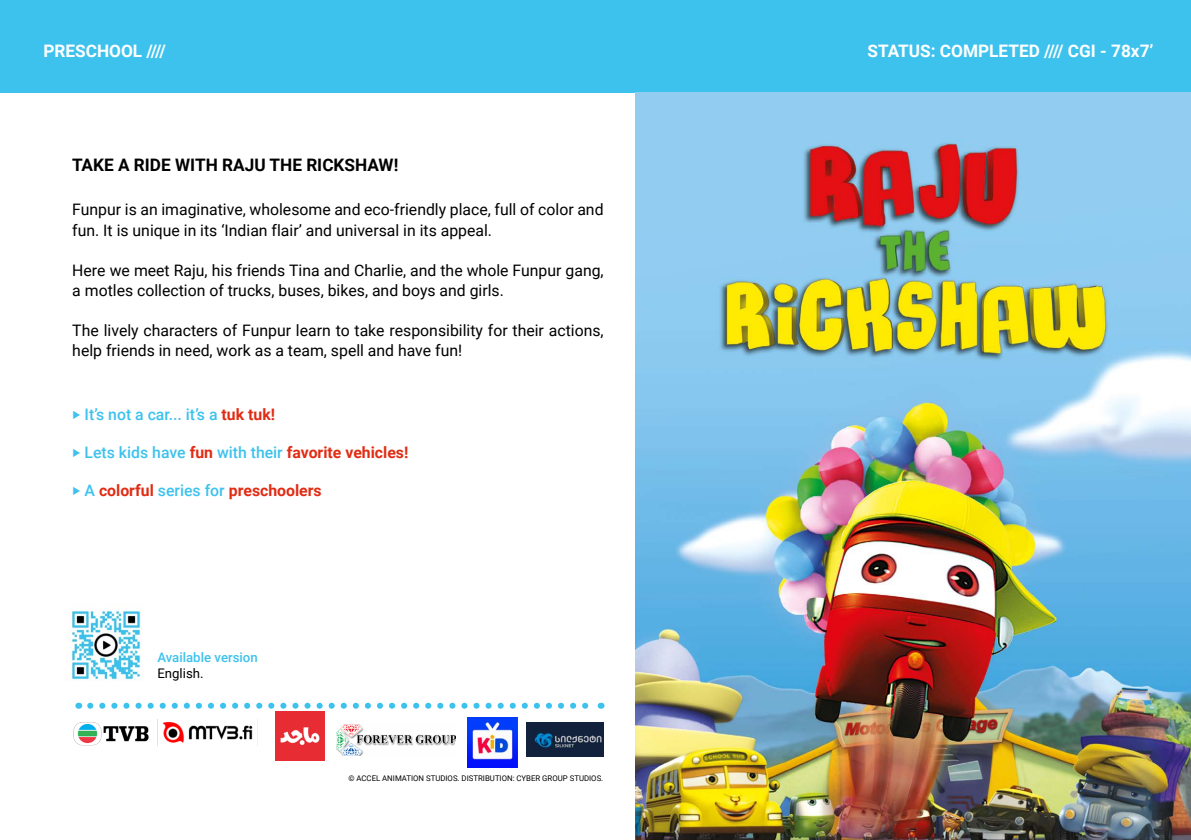
<style>
.page{position:relative;width:1191px;height:840px;background:#fff}
.page>*{position:absolute;margin:0;border:0;box-sizing:border-box;transform-origin:0 0}
.t1{font:700 17.2px "Roboto";color:#fff}
.t2{font:700 17.2px "Roboto";color:#000}
.t3{font:15.8px/20px "Roboto";color:#000}
.t4{font:500 15.8px "Roboto";color:#3dc2ed}
.t5{font:700 15.8px "Roboto";color:#e12c14}
.t6{font:500 13.2px "Roboto";color:#3dc2ed}
.t7{font:13.2px "Roboto";color:#000}
.t8{font:7.8px "Roboto";color:#000}
.s1{font-weight:700;color:#e12c14}
.s2{font-weight:500;color:#3dc2ed}
</style>
<div class="page">
<div style="left:0;top:0;width:1191px;height:93px;background:#3dc2ed"></div>
<svg style="left:90px;top:702px;width:499px;height:6px"></svg>
<img style="left:73px;top:722px;width:76px;height:23px">
<img style="left:157px;top:719px;width:101px;height:26px">
<img style="left:275px;top:711px;width:49px;height:49px">
<img style="left:336px;top:724px;width:120px;height:30px">
<img style="left:468px;top:717px;width:49px;height:49px">
<img style="left:526px;top:722px;width:77px;height:34px">
<img style="left:635px;top:93px;width:556px;height:746px">
<img style="left:71px;top:610px;width:71px;height:71px">
<p class="t1" style="left:43px;top:39px;width:124px">PRESCHOOL ////</p>
<p class="t2" style="left:72px;top:153px;width:328px">TAKE A RIDE WITH RAJU THE RICKSHAW!</p>
<p class="t3" style="left:72px;top:199px;width:533px">Funpur is an imaginative, wholesome and eco-friendly place, full of color and fun. It is unique in its ‘Indian flair’ and universal in its appeal.</p>
<p class="t3" style="left:72px;top:259px;width:533px">Here we meet Raju, his friends Tina and Charlie, and the whole Funpur gang, a motles collection of trucks, buses, bikes, and boys and girls.</p>
<p class="t3" style="left:72px;top:319px;width:533px">The lively characters of Funpur learn to take responsibility for their actions, help friends in need, work as a team, spell and have fun!</p>
<p class="t4" style="left:72px;top:403px;width:205px">‣ It’s not a car... it’s a <span class="s1">tuk tuk!</span></p>
<p class="t4" style="left:72px;top:440px;width:338px">‣ Lets kids have <span class="s1">fun</span> with their <span class="s1">favorite vehicles!</span></p>
<p class="t5" style="left:72px;top:478px;width:251px"><span class="s2">‣ A</span> colorful <span class="s2">series for</span> preschoolers</p>
<p class="t6" style="left:157px;top:647px;width:102px">Available version</p>
<p class="t7" style="left:157px;top:663px;width:48px">English.</p>
<p class="t8" style="left:348px;top:772px;width:256px">© ACCEL ANIMATION STUDIOS. DISTRIBUTION: CYBER GROUP STUDIOS.</p>
<p class="t1" style="left:867px;top:39px;width:287px">STATUS: COMPLETED //// CGI - 78x7’</p>
</div>
